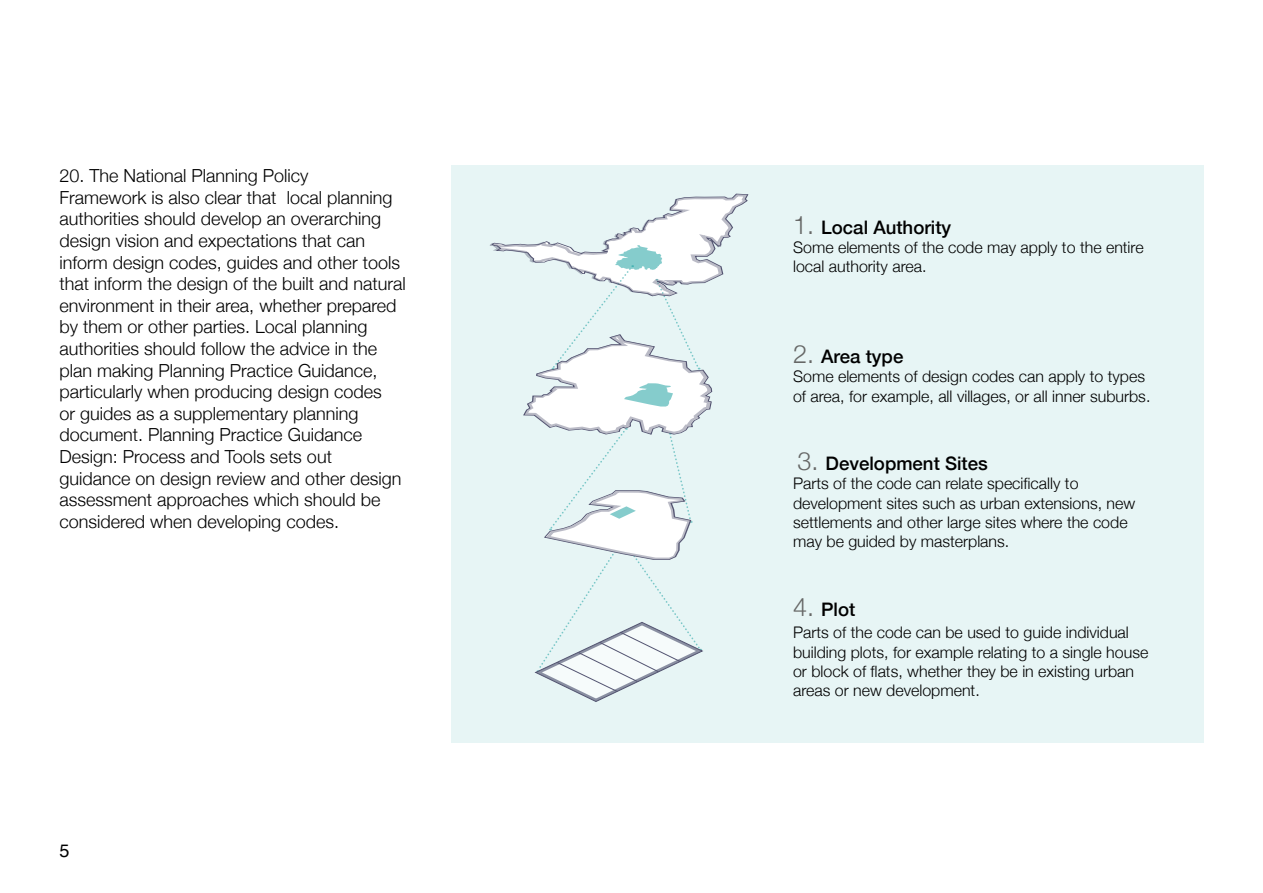
<style>
.page{position:relative;width:1263px;height:893px;background:#fff}
.page>*{position:absolute;margin:0;border:0;box-sizing:border-box;transform-origin:0 0}
.t1{font:500 18.6px "Helvetica Neue";color:#000}
.t2{font:300 18px/21.6px "Helvetica Neue";color:#000}
.t3{font:18px "Helvetica";color:#000}
.t4{font:300 15.9px/19.2px "Helvetica Neue";color:#000}
.s1{font-weight:300;font-size:25.35px;color:#666766}
</style>
<div class="page">
<div style="left:451px;top:165px;width:752px;height:577px;background:#e7f5f5"></div>
<svg style="left:489px;top:193px;width:260px;height:53px"></svg>
<svg style="left:491px;top:242px;width:258px;height:460px"></svg>
<p class="t2" style="left:60px;top:164px;width:348px">20. The National Planning Policy<br>Framework is also clear that local planning authorities should develop an overarching design vision and expectations that can inform design codes, guides and other tools that inform the design of the built and natural environment in their area, whether prepared by them or other parties. Local planning authorities should follow the advice in the plan making Planning Practice Guidance, particularly when producing design codes<br>or guides as a supplementary planning document. Planning Practice Guidance Design: Process and Tools sets out guidance on design review and other design assessment approaches which should be considered when developing codes.</p>
<p class="t3" style="left:60px;top:837px;width:12px">5</p>
<p class="t1" style="left:793px;top:212px;width:160px"><span class="s1">1.</span> Local Authority</p>
<p class="t4" style="left:793px;top:237px;width:352px">Some elements of the code may apply to the entire local authority area.</p>
<p class="t1" style="left:793px;top:342px;width:112px"><span class="s1">2.</span> Area type</p>
<p class="t4" style="left:793px;top:366px;width:359px">Some elements of design codes can apply to types of area, for example, all villages, or all inner suburbs.</p>
<p class="t1" style="left:797px;top:449px;width:192px"><span class="s1">3.</span> Development Sites</p>
<p class="t4" style="left:793px;top:473px;width:287px">Parts of the code can relate specifically to</p>
<p class="t4" style="left:793px;top:492px;width:344px">development sites such as urban extensions, new settlements and other large sites where the code may be guided by masterplans.</p>
<p class="t1" style="left:793px;top:594px;width:64px"><span class="s1">4.</span> Plot</p>
<p class="t4" style="left:793px;top:622px;width:357px">Parts of the code can be used to guide individual building plots, for example relating to a single house</p>
<p class="t4" style="left:793px;top:660px;width:342px">or block of flats, whether they be in existing urban</p>
<p class="t4" style="left:793px;top:679px;width:188px">areas or new development.</p>
</div>
